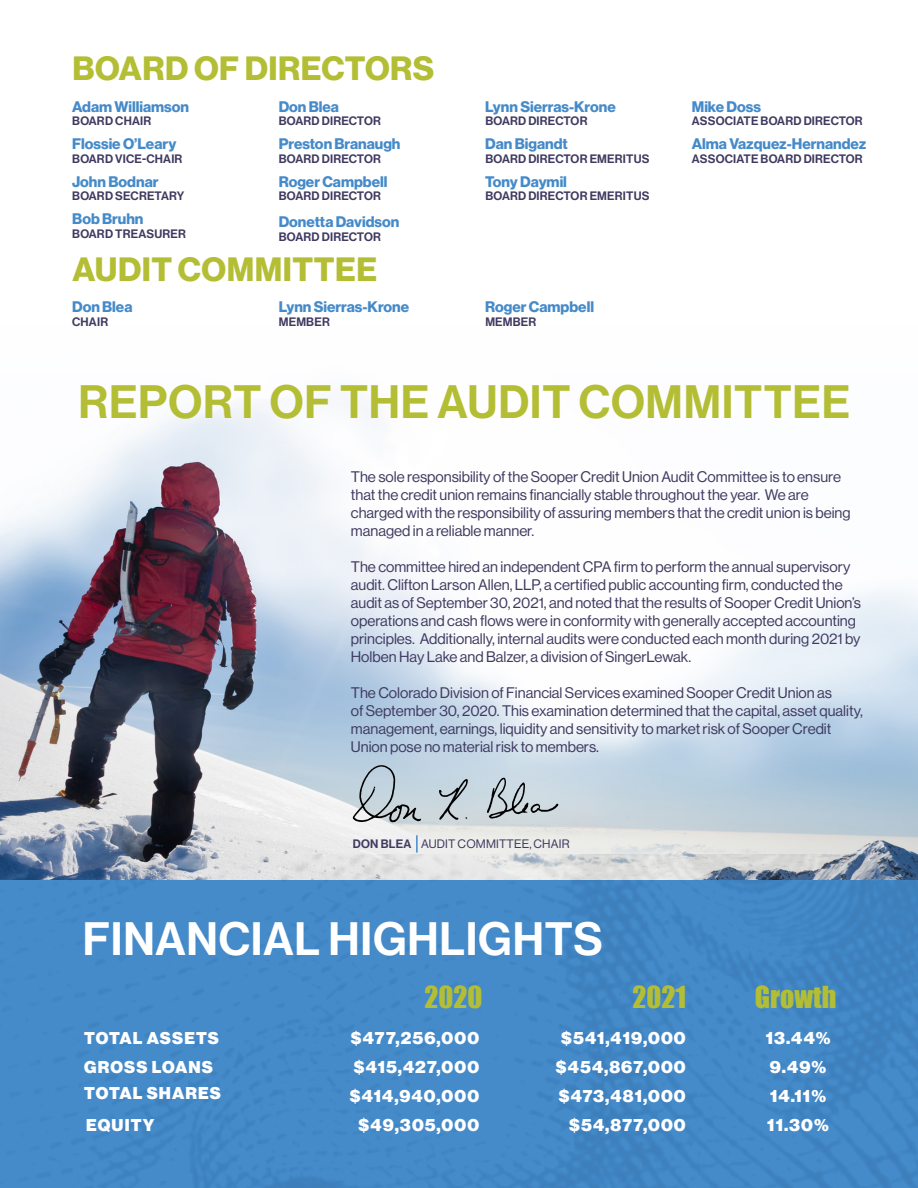
<style>
.page{position:relative;width:918px;height:1188px;background:#fff}
.page>*{position:absolute;margin:0;border:0;box-sizing:border-box;transform-origin:0 0}
.t1{font:45.9px "N Haas Grotesk DS Pro 65 Md";letter-spacing:.015em;color:#b3be35}
.t2{font:45.9px "N Haas Grotesk DS Pro 65 Md";letter-spacing:.015em;color:#fff}
.t3{font:33px "N Haas Grotesk DS Pro 75 Bd";letter-spacing:.015em;color:#b3be35}
.t4{font:27.9px "Impact";color:#b3be35}
.t5{font:16.8px/28.8px "N Haas Grotesk DS Pro 95 Blk";letter-spacing:.065em;color:#fff}
.t6{font:15px/18px "N Haas Grotesk DS Pro 55 Rg";color:#3f3a60}
.t7{font:15px "N Haas Grotesk DS Pro 75 Bd";color:#458ac9}
.t8{font:12px "N Haas Grotesk DS Pro 65 Md";letter-spacing:.015em;color:#3f3a60}
.t9{font:12px "N Haas Grotesk DS Pro 55 Rg";letter-spacing:.015em;color:#3f3a60}
.s1{font-family:"N Haas Grotesk DS Pro 65 Md"}
</style>
<div class="page">
<img style="left:0;top:404px;width:918px;height:451px">
<svg style="left:416px;top:835px;width:2px;height:18px"></svg>
<svg style="left:487px;top:778px;width:71px;height:41px;background:#afb9c0"></svg>
<svg style="left:439px;top:779px;width:29px;height:41px"></svg>
<svg style="left:353px;top:765px;width:68px;height:57px;background:#acb9c2"></svg>
<img style="left:0;top:855px;width:918px;height:333px">
<h2 class="t3" style="left:72px;top:49px;width:363px">BOARD OF DIRECTORS</h2>
<p class="t7" style="left:72px;top:98px;width:119px">Adam Williamson</p>
<p class="t8" style="left:72px;top:114px;width:81px">BOARD CHAIR</p>
<p class="t7" style="left:72px;top:135px;width:106px">Flossie O’Leary</p>
<p class="t8" style="left:72px;top:152px;width:112px">BOARD VICE-CHAIR</p>
<p class="t7" style="left:72px;top:173px;width:88px">John Bodnar</p>
<p class="t8" style="left:72px;top:189px;width:114px">BOARD SECRETARY</p>
<p class="t7" style="left:72px;top:210px;width:73px">Bob Bruhn</p>
<p class="t8" style="left:72px;top:227px;width:115px">BOARD TREASURER</p>
<p class="t7" style="left:279px;top:98px;width:62px">Don Blea</p>
<p class="t8" style="left:279px;top:114px;width:104px">BOARD DIRECTOR</p>
<p class="t7" style="left:279px;top:135px;width:123px">Preston Branaugh</p>
<p class="t8" style="left:279px;top:152px;width:104px">BOARD DIRECTOR</p>
<p class="t7" style="left:279px;top:173px;width:110px">Roger Campbell</p>
<p class="t8" style="left:279px;top:189px;width:104px">BOARD DIRECTOR</p>
<p class="t7" style="left:279px;top:213px;width:122px">Donetta Davidson</p>
<p class="t8" style="left:279px;top:230px;width:104px">BOARD DIRECTOR</p>
<h2 class="t3" style="left:72px;top:251px;width:306px">AUDIT COMMITTEE</h2>
<p class="t7" style="left:72px;top:298px;width:62px">Don Blea</p>
<p class="t8" style="left:72px;top:315px;width:37px">CHAIR</p>
<p class="t7" style="left:279px;top:298px;width:132px">Lynn Sierras-Krone</p>
<p class="t8" style="left:279px;top:315px;width:53px">MEMBER</p>
<p class="t7" style="left:485px;top:98px;width:132px">Lynn Sierras-Krone</p>
<p class="t8" style="left:485px;top:114px;width:104px">BOARD DIRECTOR</p>
<p class="t7" style="left:485px;top:135px;width:84px">Dan Bigandt</p>
<p class="t8" style="left:485px;top:152px;width:166px">BOARD DIRECTOR EMERITUS</p>
<p class="t7" style="left:485px;top:173px;width:83px">Tony Daymil</p>
<p class="t8" style="left:485px;top:189px;width:166px">BOARD DIRECTOR EMERITUS</p>
<p class="t7" style="left:485px;top:298px;width:110px">Roger Campbell</p>
<p class="t8" style="left:485px;top:315px;width:53px">MEMBER</p>
<p class="t7" style="left:692px;top:98px;width:71px">Mike Doss</p>
<p class="t8" style="left:692px;top:114px;width:172px">ASSOCIATE BOARD DIRECTOR</p>
<p class="t7" style="left:692px;top:135px;width:176px">Alma Vazquez-Hernandez</p>
<p class="t8" style="left:692px;top:152px;width:172px">ASSOCIATE BOARD DIRECTOR</p>
<h1 class="t1" style="left:78px;top:376px;width:773px">REPORT OF THE AUDIT COMMITTEE</h1>
<p class="t6" style="left:351px;top:467px;width:501px">The sole responsibility of the Sooper Credit Union Audit Committee is to ensure that the credit union remains financially stable throughout the year. We are charged with the responsibility of assuring members that the credit union is being managed in a reliable manner.</p>
<p class="t6" style="left:351px;top:557px;width:512px">The committee hired an independent CPA firm to perform the annual supervisory audit. Clifton Larson Allen, LLP, a certified public accounting firm, conducted the audit as of September 30, 2021, and noted that the results of Sooper Credit Union’s operations and cash flows were in conformity with generally accepted accounting principles. Additionally, internal audits were conducted each month during 2021 by Holben Hay Lake and Balzer, a division of SingerLewak.</p>
<p class="t6" style="left:351px;top:683px;width:514px">The Colorado Division of Financial Services examined Sooper Credit Union as<br>of September 30, 2020. This examination determined that the capital, asset quality, management, earnings, liquidity and sensitivity to market risk of Sooper Credit Union pose no material risk to members.</p>
<p class="t9" style="left:353px;top:837px;width:218px"><span class="s1">DON BLEA</span> AUDIT COMMITTEE, CHAIR</p>
<h1 class="t2" style="left:83px;top:912px;width:522px">FINANCIAL HIGHLIGHTS</h1>
<p class="t5" style="left:84px;top:1024px;width:136px">TOTAL ASSETS<br>GROSS LOANS</p>
<p class="t5" style="left:84px;top:1077px;width:138px;line-height:31.8px">TOTAL SHARES<br>EQUITY</p>
<h3 class="t4" style="left:425px;top:976px;width:59px">2020</h3>
<h3 class="t4" style="left:633px;top:975px;width:55px">2021</h3>
<h3 class="t4" style="left:755px;top:976px;width:83px">Growth</h3>
<p class="t5" style="left:350px;top:1024px;width:131px;text-align:center">$477,256,000 $415,427,000 $414,940,000 $49,305,000</p>
<p class="t5" style="left:556px;top:1024px;width:131px;text-align:right">$541,419,000 $454,867,000 $473,481,000 $54,877,000</p>
<p class="t5" style="left:766px;top:1024px;width:66px">13.44%<br>9.49%<br>14.11%<br>11.30%</p>
</div>
